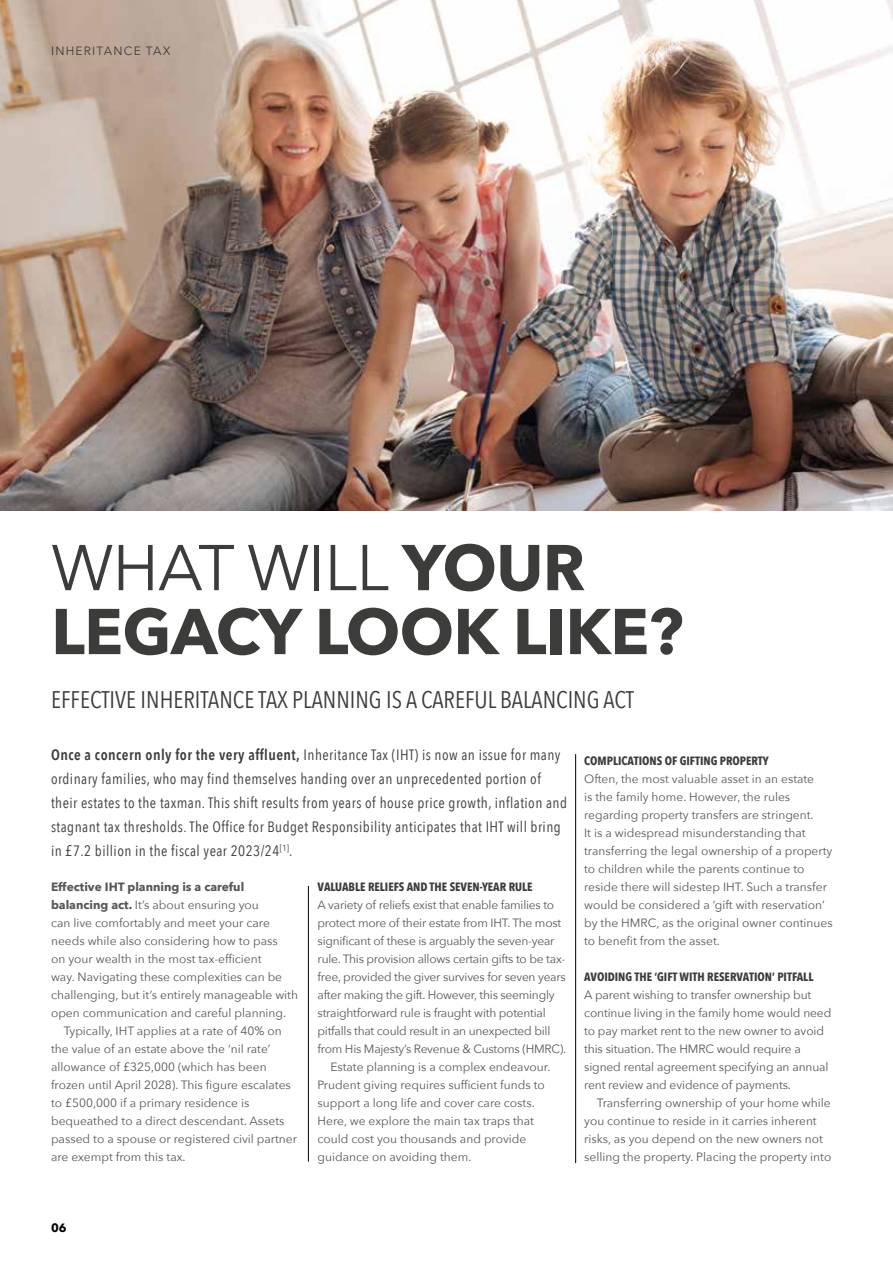
<style>
.page{position:relative;width:893px;height:1263px;background:#fff}
.page>*{position:absolute;margin:0;border:0;box-sizing:border-box;transform-origin:0 0}
.t1{font:700 63.9px/63.9px "Avenir Next";letter-spacing:-.01em;color:#3c3c3b}
.t2{font:24px "Avenir Next Condensed";color:#3c3c3b}
.t3{font:15px/24px "Avenir Next Condensed";letter-spacing:.03em;color:#3c3c3b}
.t4{font:12px/18px "Avenir Next";color:#575756}
.t5{font:12px "Avenir Next";letter-spacing:-.02em;color:#575756}
.t6{font:700 12px "Avenir Next Condensed";color:#3c3c3b}
.t7{font:700 12px "Avenir Next";color:#575756}
.t8{font:12px "Avenir Next";letter-spacing:.1em;color:#3c3c3b}
.t9{font:700 12px "Avenir Next";color:#000}
.s1{font-weight:400}
.s2{font-weight:600}
.s3{font-weight:700}
</style>
<div class="page">
<img style="left:0;top:0;width:893px;height:510px">
<hr style="left:575px;top:754px;width:1px;height:409px;background:#000">
<hr style="left:308px;top:886px;width:1px;height:275px;background:#000">
<p class="t8" style="left:51px;top:40px;width:121px">INHERITANCE TAX</p>
<h1 class="t1" style="left:51px;top:535px;width:634px"><span class="s1">WHAT WILL</span> YOUR<br>LEGACY LOOK LIKE?</h1>
<h2 class="t2" style="left:51px;top:679px;width:585px">EFFECTIVE INHERITANCE TAX PLANNING IS A CAREFUL BALANCING ACT</h2>
<p class="t3" style="left:51px;top:742px;width:517px"><span class="s2">Once a concern only for the very affluent,</span> Inheritance Tax (IHT) is now an issue for many ordinary families, who may find themselves handing over an unprecedented portion of their estates to the taxman. This shift results from years of house price growth, inflation and stagnant tax thresholds. The Office for Budget Responsibility anticipates that IHT will bring in £7.2 billion in the fiscal year 2023/24<sup>[1]</sup>.</p>
<p class="t7" style="left:51px;top:876px;width:195px">Effective IHT planning is a careful</p>
<p class="t4" style="left:51px;top:895px;width:209px"><span class="s3">balancing act.</span> It’s about ensuring you</p>
<p class="t4" style="left:51px;top:913px;width:220px">can live comfortably and meet your care</p>
<p class="t4" style="left:51px;top:931px;width:228px">needs while also considering how to pass</p>
<p class="t4" style="left:51px;top:949px;width:212px">on your wealth in the most tax-efficient</p>
<p class="t4" style="left:51px;top:967px;width:233px">way. Navigating these complexities can be</p>
<p class="t4" style="left:51px;top:985px;width:249px">challenging, but it’s entirely manageable with</p>
<p class="t4" style="left:51px;top:1003px;width:237px">open communication and careful planning.</p>
<p class="t4" style="left:64px;top:1021px;width:219px">Typically, IHT applies at a rate of 40% on</p>
<p class="t4" style="left:51px;top:1039px;width:221px">the value of an estate above the ‘nil rate’</p>
<p class="t4" style="left:51px;top:1057px;width:217px">allowance of £325,000 (which has been</p>
<p class="t4" style="left:51px;top:1075px;width:241px">frozen until April 2028). This figure escalates</p>
<p class="t4" style="left:51px;top:1093px;width:200px">to £500,000 if a primary residence is</p>
<p class="t4" style="left:51px;top:1111px;width:235px">bequeathed to a direct descendant. Assets</p>
<p class="t4" style="left:51px;top:1129px;width:248px">passed to a spouse or registered civil partner</p>
<p class="t4" style="left:51px;top:1147px;width:136px">are exempt from this tax.</p>
<p class="t6" style="left:584px;top:753px;width:186px">COMPLICATIONS OF GIFTING PROPERTY</p>
<p class="t4" style="left:584px;top:769px;width:250px">Often, the most valuable asset in an estate<br>is the family home. However, the rules regarding property transfers are stringent.<br>It is a widespread misunderstanding that transferring the legal ownership of a property to children while the parents continue to reside there will sidestep IHT. Such a transfer would be considered a ‘gift with reservation’ by the HMRC, as the original owner continues to benefit from the asset.</p>
<p class="t6" style="left:584px;top:969px;width:231px">AVOIDING THE ‘GIFT WITH RESERVATION’ PITFALL</p>
<p class="t4" style="left:584px;top:985px;width:249px">A parent wishing to transfer ownership but continue living in the family home would need to pay market rent to the new owner to avoid this situation. The HMRC would require a signed rental agreement specifying an annual rent review and evidence of payments.</p>
<p class="t4" style="left:584px;top:1093px;width:249px;text-indent:13px">Transferring ownership of your home while you continue to reside in it carries inherent risks, as you depend on the new owners not selling the property. Placing the property into</p>
<p class="t6" style="left:318px;top:879px;width:217px">VALUABLE RELIEFS AND THE SEVEN-YEAR RULE</p>
<p class="t5" style="left:318px;top:895px;width:238px">A variety of reliefs exist that enable families to</p>
<p class="t5" style="left:318px;top:913px;width:245px">protect more of their estate from IHT. The most</p>
<p class="t5" style="left:318px;top:931px;width:238px">significant of these is arguably the seven-year</p>
<p class="t5" style="left:318px;top:949px;width:249px">rule. This provision allows certain gifts to be tax-</p>
<p class="t5" style="left:318px;top:967px;width:250px">free, provided the giver survives for seven years</p>
<p class="t5" style="left:318px;top:985px;width:239px">after making the gift. However, this seemingly</p>
<p class="t5" style="left:318px;top:1003px;width:230px">straightforward rule is fraught with potential</p>
<p class="t5" style="left:318px;top:1021px;width:234px">pitfalls that could result in an unexpected bill</p>
<p class="t5" style="left:318px;top:1039px;width:250px">from His Majesty’s Revenue &amp; Customs (HMRC).</p>
<p class="t4" style="left:330px;top:1057px;width:222px">Estate planning is a complex endeavour.</p>
<p class="t4" style="left:318px;top:1075px;width:229px">Prudent giving requires sufficient funds to</p>
<p class="t4" style="left:318px;top:1093px;width:219px">support a long life and cover care costs.</p>
<p class="t4" style="left:318px;top:1111px;width:218px">Here, we explore the main tax traps that</p>
<p class="t4" style="left:318px;top:1129px;width:210px">could cost you thousands and provide</p>
<p class="t4" style="left:318px;top:1147px;width:155px">guidance on avoiding them.</p>
<p class="t9" style="left:51px;top:1218px;width:17px">06</p>
</div>
